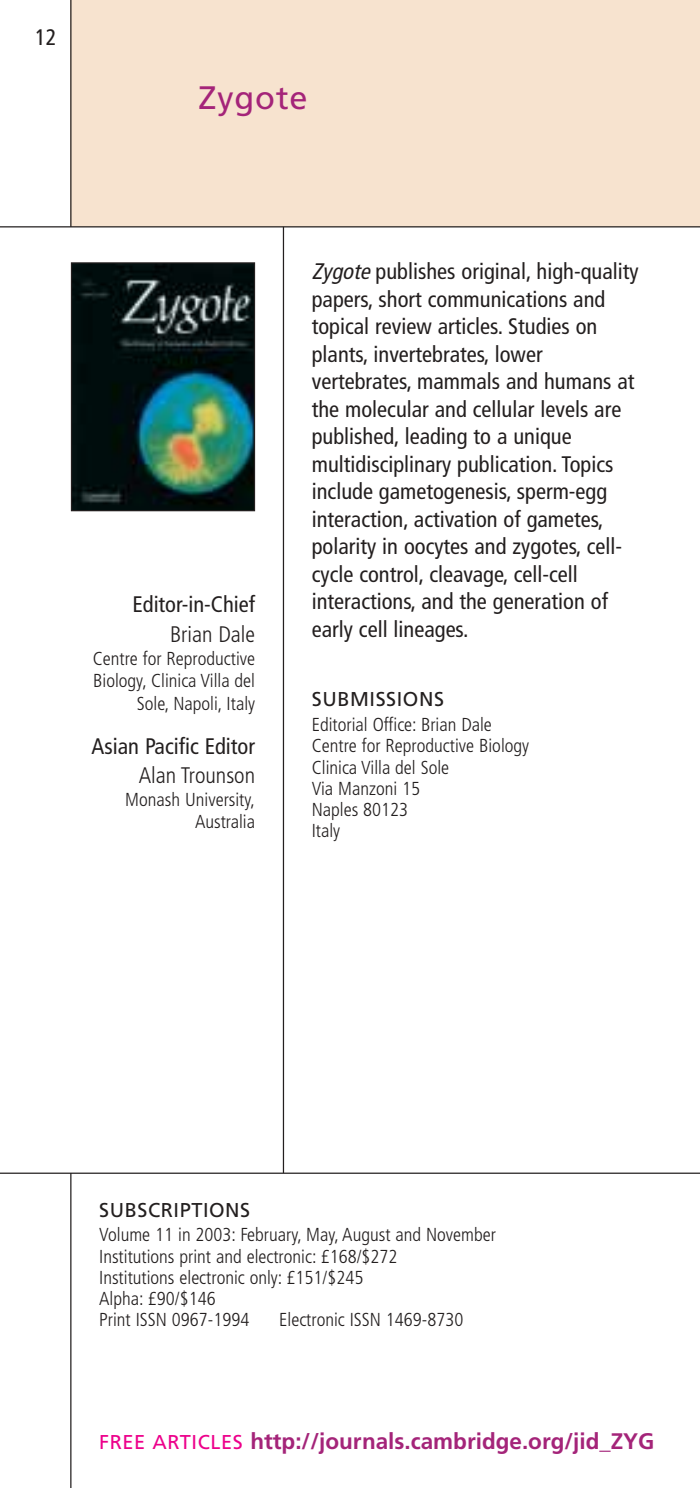
<style>
.page{position:relative;width:700px;height:1488px;background:#fff}
.page>*{position:absolute;margin:0;border:0;box-sizing:border-box;transform-origin:0 0}
.t1{font:32.5px "Frutiger";letter-spacing:.03em;color:#a42479}
.t2{font:condensed 22.5px/27.5px "Frutiger";color:#231f1f}
.t3{font:700 22.5px "Frutiger";color:#a42479}
.t4{font:300 condensed 22.5px "Frutiger";color:#231f1f}
.t5{font:20px "Frutiger";letter-spacing:.03em;color:#231f1f}
.t6{font:300 condensed 18.75px/21.2px "Frutiger";color:#231f1f}
.s1{font-style:italic}
.s2{font-weight:400;font-size:20px;color:#ed008b}
</style>
<div class="page">
<div style="left:71px;top:0;width:629px;height:227px;background:#f7e3cf"></div>
<svg style="left:0;top:226px;width:700px;height:286px"></svg>
<hr style="left:70px;top:0;width:2px;height:227px;background:#231f1f">
<hr style="left:283px;top:227px;width:1px;height:946px;background:#231f1f">
<hr style="left:0;top:1172px;width:700px;height:1px;background:#231f1f">
<hr style="left:70px;top:1173px;width:1px;height:314px;background:#231f1f">
<p class="t2" style="left:35px;top:25px;width:23px">12</p>
<h1 class="t1" style="left:198px;top:85px;width:111px">Zygote</h1>
<p class="t2" style="left:132px;top:592px;width:124px">Editor-in-Chief</p>
<p class="t4" style="left:170px;top:625px;width:87px">Brian Dale</p>
<p class="t6" style="left:93px;top:648px;width:164px;line-height:22.5px;text-align:right">Centre for Reproductive<br>Biology, Clinica Villa del<br>Sole, Napoli, Italy</p>
<p class="t2" style="left:92px;top:734px;width:165px">Asian Pacific Editor</p>
<p class="t4" style="left:139px;top:766px;width:118px">Alan Trounson</p>
<p class="t6" style="left:125px;top:789px;width:131px;line-height:22.5px;text-align:right">Monash University,<br>Australia</p>
<p class="t2" style="left:312px;top:259px;width:328px"><span class="s1">Zygote</span>publishes original, high-quality papers, short communications and topical review articles. Studies on plants, invertebrates, lower vertebrates, mammals and humans at the molecular and cellular levels are published, leading to a unique multidisciplinary publication. Topics include gametogenesis, sperm-egg interaction, activation of gametes, polarity in oocytes and zygotes, cell&shy;cycle control, cleavage, cell-cell interactions, and the generation of early cell lineages.</p>
<p class="t5" style="left:312px;top:691px;width:134px">SUBMISSIONS</p>
<p class="t6" style="left:312px;top:715px;width:219px">Editorial Office: Brian Dale<br>Centre for Reproductive Biology<br>Clinica Villa del Sole<br>Via Manzoni 15<br>Naples 80123<br>Italy</p>
<p class="t5" style="left:99px;top:1201px;width:153px">SUBSCRIPTIONS</p>
<p class="t6" style="left:99px;top:1225px;width:398px">Volume 11 in 2003: February, May, August and November Institutions print and electronic: £168/$272<br>Institutions electronic only: £151/$245<br>Alpha: £90/$146<br>Print ISSN 0967-1994</p>
<p class="t6" style="left:279px;top:1310px;width:186px">Electronic ISSN 1469-8730</p>
<p class="t3" style="left:99px;top:1431px;width:557px"><span class="s2">FREE ARTICLES</span> http://journals.cambridge.org/jid_ZYG</p>
</div>
